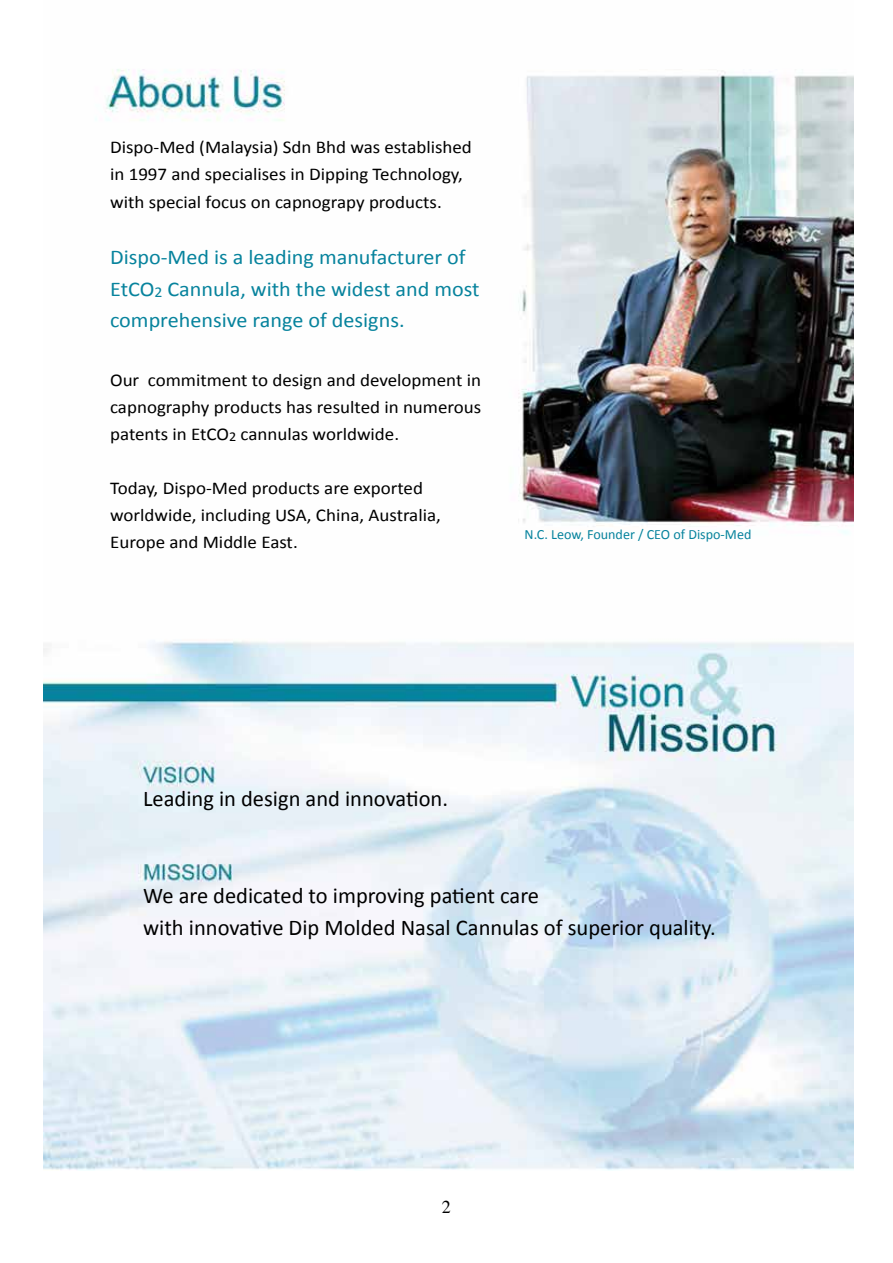
<style>
.page{position:relative;width:893px;height:1263px;background:#fff}
.page>*{position:absolute;margin:0;border:0;box-sizing:border-box;transform-origin:0 0}
.t1{font:22.5px/31.8px "Calibri";color:#000}
.t2{font:21px/31.5px "Calibri";color:#07839d;scale:1.06 1}
.t3{font:18px/27px "Calibri";color:#000;scale:1.05 1}
.t4{font:18px "Times";color:#000}
.t5{font:14.1px "Calibri";color:#07839d}
.s1{font-size:15px}
</style>
<div class="page">
<img style="left:43px;top:69px;width:810px;height:1101px">
<p class="t3" style="left:110px;top:133px;width:346px;line-height:27.8px">Dispo-Med (Malaysia) Sdn Bhd was established in 1997 and specialises in Dipping Technology, with special focus on capnograpy products.</p>
<p class="t2" style="left:110px;top:242px;width:350px">Dispo-Med is a leading manufacturer of<br>EtCO<span class="s1">2</span> Cannula, with the widest and most comprehensive range of designs.</p>
<p class="t3" style="left:110px;top:366px;width:355px;text-align:justify">Our commitment to design and development in capnography products has resulted in numerous patents in EtCO<sub>2</sub> cannulas worldwide.</p>
<p class="t3" style="left:110px;top:474px;width:317px">Today, Dispo-Med products are exported worldwide, including USA, China, Australia,<br>Europe and Middle East.</p>
<p class="t5" style="left:525px;top:526px;width:228px">N.C. Leow, Founder / CEO of Dispo-Med</p>
<p class="t1" style="left:143px;top:782px;width:306px">Leading in design and innovation.</p>
<p class="t1" style="left:143px;top:880px;width:574px">We are dedicated to improving patient care<br>with innovative Dip Molded Nasal Cannulas of superior quality.</p>
<p class="t4" style="left:442px;top:1190px;width:10px">2</p>
</div>
